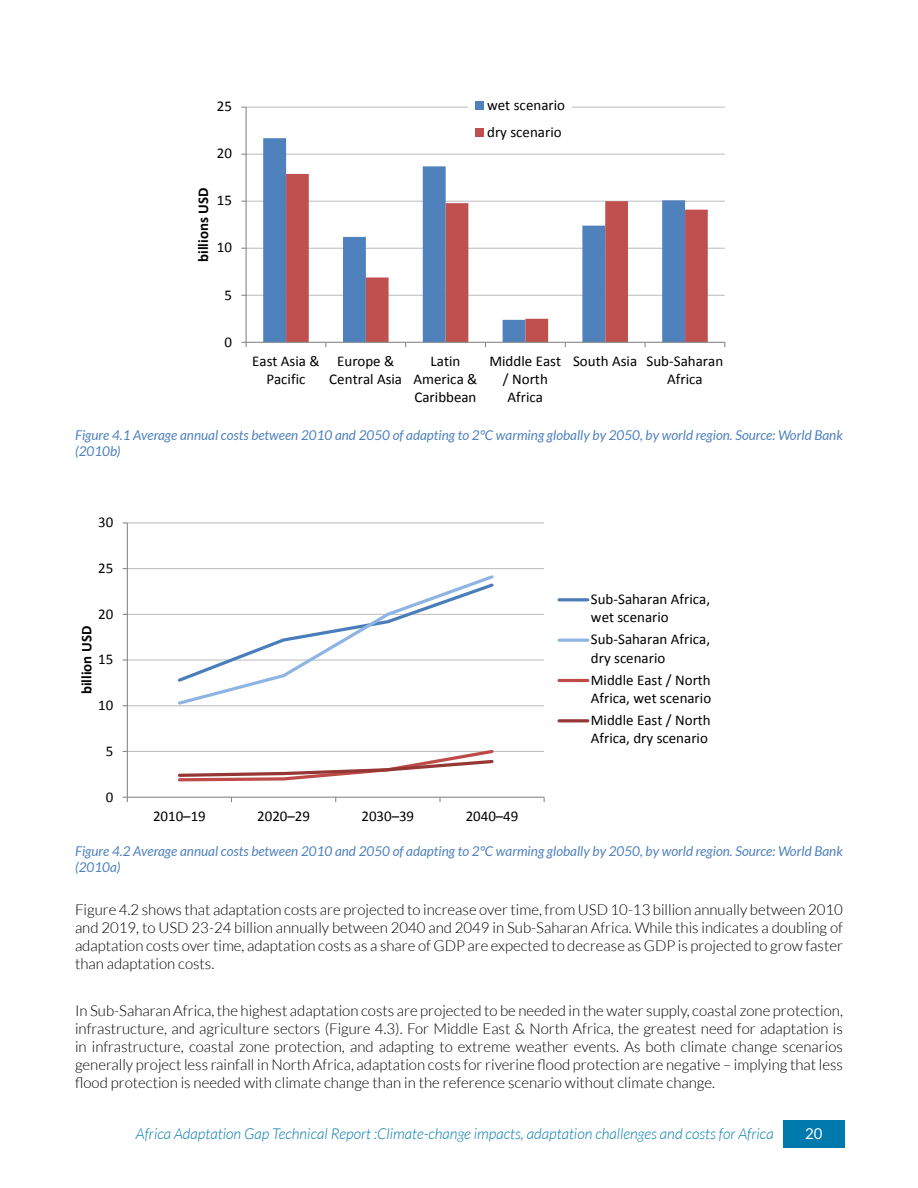
<style>
.page{position:relative;width:918px;height:1188px;background:#fff}
.page>*{position:absolute;margin:0;border:0;box-sizing:border-box;transform-origin:0 0}
.t1{font:300 15px/18px "Lato";color:#000;text-align:justify}
.t2{font:italic 300 15px "Lato";color:#007aad}
.t3{font:700 15px "Calibri";letter-spacing:-.005em;color:#000}
.t4{font:15px "Lato";color:#fff}
.t5{font:14.85px/18.3px "Calibri";color:#000}
.t6{font:700 14.85px "Calibri";letter-spacing:-.005em;color:#000}
.t7{font:italic 13.5px/16.2px "Lato";color:#4f81bd}
</style>
<div class="page">
<div style="left:783px;top:1121px;width:62px;height:27px;background:#007aad"></div>
<hr style="left:246px;top:295px;width:479px;height:1px;background:#bfbfbf">
<hr style="left:246px;top:248px;width:479px;height:1px;background:#bfbfbf">
<hr style="left:246px;top:201px;width:479px;height:1px;background:#bfbfbf">
<hr style="left:246px;top:154px;width:479px;height:1px;background:#bfbfbf">
<hr style="left:246px;top:107px;width:479px;height:1px;background:#bfbfbf">
<svg style="left:263px;top:138px;width:422px;height:204px"></svg>
<svg style="left:286px;top:174px;width:422px;height:168px"></svg>
<hr style="left:246px;top:107px;width:1px;height:235px;background:#868686">
<hr style="left:246px;top:342px;width:479px;height:1px;background:#868686">
<svg style="left:241px;top:342px;width:6px;height:5px"></svg>
<div style="left:468px;top:92px;width:103px;height:54px;background:#fff"></div>
<div style="left:475px;top:101px;width:9px;height:8px;background:#4f81bd"></div>
<div style="left:475px;top:128px;width:9px;height:9px;background:#c0504d"></div>
<hr style="left:127px;top:751px;width:417px;height:1px;background:#bfbfbf">
<hr style="left:127px;top:705px;width:417px;height:1px;background:#bfbfbf">
<hr style="left:127px;top:660px;width:417px;height:1px;background:#bfbfbf">
<hr style="left:127px;top:614px;width:417px;height:1px;background:#bfbfbf">
<hr style="left:127px;top:568px;width:417px;height:1px;background:#bfbfbf">
<hr style="left:127px;top:522px;width:417px;height:1px;background:#bfbfbf">
<hr style="left:127px;top:523px;width:1px;height:274px;background:#868686">
<hr style="left:127px;top:797px;width:417px;height:1px;background:#868686">
<svg style="left:123px;top:797px;width:5px;height:5px"></svg>
<svg style="left:175px;top:575px;width:321px;height:132px"></svg>
<svg style="left:177px;top:749px;width:317px;height:33px"></svg>
<hr style="left:559px;top:598px;width:29px;height:3px;background:#4a7ebb">
<hr style="left:559px;top:639px;width:29px;height:3px;background:#8eb4e3">
<hr style="left:559px;top:679px;width:29px;height:3px;background:#be4b48">
<hr style="left:559px;top:719px;width:29px;height:3px;background:#953735">
<p class="t5" style="left:217px;top:97px;width:17px">25</p>
<p class="t5" style="left:217px;top:144px;width:17px">20</p>
<p class="t3" style="left:194px;top:262px;width:76px;rotate:-90deg">billions USD</p>
<p class="t5" style="left:217px;top:191px;width:17px">15</p>
<p class="t5" style="left:217px;top:238px;width:17px">10</p>
<p class="t5" style="left:225px;top:285px;width:9px">5</p>
<p class="t5" style="left:225px;top:333px;width:9px">0</p>
<p class="t5" style="left:487px;top:91px;width:79px;line-height:27px">wet scenario dry scenario</p>
<p class="t5" style="left:252px;top:352px;width:69px;text-align:center">East Asia &amp;<br>Pacific</p>
<p class="t5" style="left:329px;top:352px;width:74px;text-align:center">Europe &amp;<br>Central Asia</p>
<p class="t5" style="left:414px;top:352px;width:65px;text-align:center">Latin<br>America &amp;<br>Caribbean</p>
<p class="t5" style="left:489px;top:352px;width:73px;text-align:center">Middle East / North<br>Africa</p>
<p class="t5" style="left:667px;top:352px;width:57px;text-indent:-94px">South Asia Sub-Saharan<br>Africa</p>
<p class="t7" style="left:75px;top:427px;width:769px">Figure 4.1 Average annual costs between 2010 and 2050 of adapting to 2°C warming globally by 2050, by world region. Source: World Bank (2010b)</p>
<p class="t5" style="left:98px;top:513px;width:17px">30</p>
<p class="t5" style="left:98px;top:559px;width:17px">25</p>
<p class="t5" style="left:98px;top:605px;width:17px">20</p>
<p class="t6" style="left:77px;top:694px;width:70px;rotate:-90deg">billion USD</p>
<p class="t5" style="left:98px;top:650px;width:17px">15</p>
<p class="t5" style="left:98px;top:696px;width:17px">10</p>
<p class="t5" style="left:106px;top:742px;width:9px">5</p>
<p class="t5" style="left:106px;top:788px;width:9px">0</p>
<p class="t5" style="left:153px;top:807px;width:54px">2010–19</p>
<p class="t5" style="left:257px;top:807px;width:54px">2020–29</p>
<p class="t5" style="left:362px;top:807px;width:54px">2030–39</p>
<p class="t5" style="left:466px;top:807px;width:54px">2040–49</p>
<p class="t5" style="left:591px;top:590px;width:121px">Sub-Saharan Africa, wet scenario</p>
<p class="t5" style="left:591px;top:630px;width:121px">Sub-Saharan Africa, dry scenario</p>
<p class="t5" style="left:591px;top:671px;width:122px">Middle East / North<br>Africa, wet scenario</p>
<p class="t5" style="left:591px;top:711px;width:121px">Middle East / North<br>Africa, dry scenario</p>
<p class="t7" style="left:75px;top:843px;width:769px">Figure 4.2 Average annual costs between 2010 and 2050 of adapting to 2°C warming globally by 2050, by world region. Source: World Bank (2010a)</p>
<p class="t1" style="left:75px;top:901px;width:770px">Figure 4.2 shows that adaptation costs are projected to increase over time, from USD 10-13 billion annually between 2010 and 2019, to USD 23-24 billion annually between 2040 and 2049 in Sub-Saharan Africa. While this indicates a doubling of adaptation costs over time, adaptation costs as a share of GDP are expected to decrease as GDP is projected to grow faster than adaptation costs.</p>
<p class="t1" style="left:75px;top:1002px;width:769px">In Sub-Saharan Africa, the highest adaptation costs are projected to be needed in the water supply, coastal zone protection, infrastructure, and agriculture sectors (Figure 4.3). For Middle East &amp; North Africa, the greatest need for adaptation is in infrastructure, coastal zone protection, and adapting to extreme weather events. As both climate change scenarios generally project less rainfall in North Africa, adaptation costs for riverine flood protection are negative – implying that less flood protection is needed with climate change than in the reference scenario without climate change.</p>
<p class="t2" style="left:136px;top:1125px;width:639px">Africa Adaptation Gap Technical Report :Climate-change impacts, adaptation challenges and costs for Africa</p>
<p class="t4" style="left:805px;top:1125px;width:19px">20</p>
</div>
